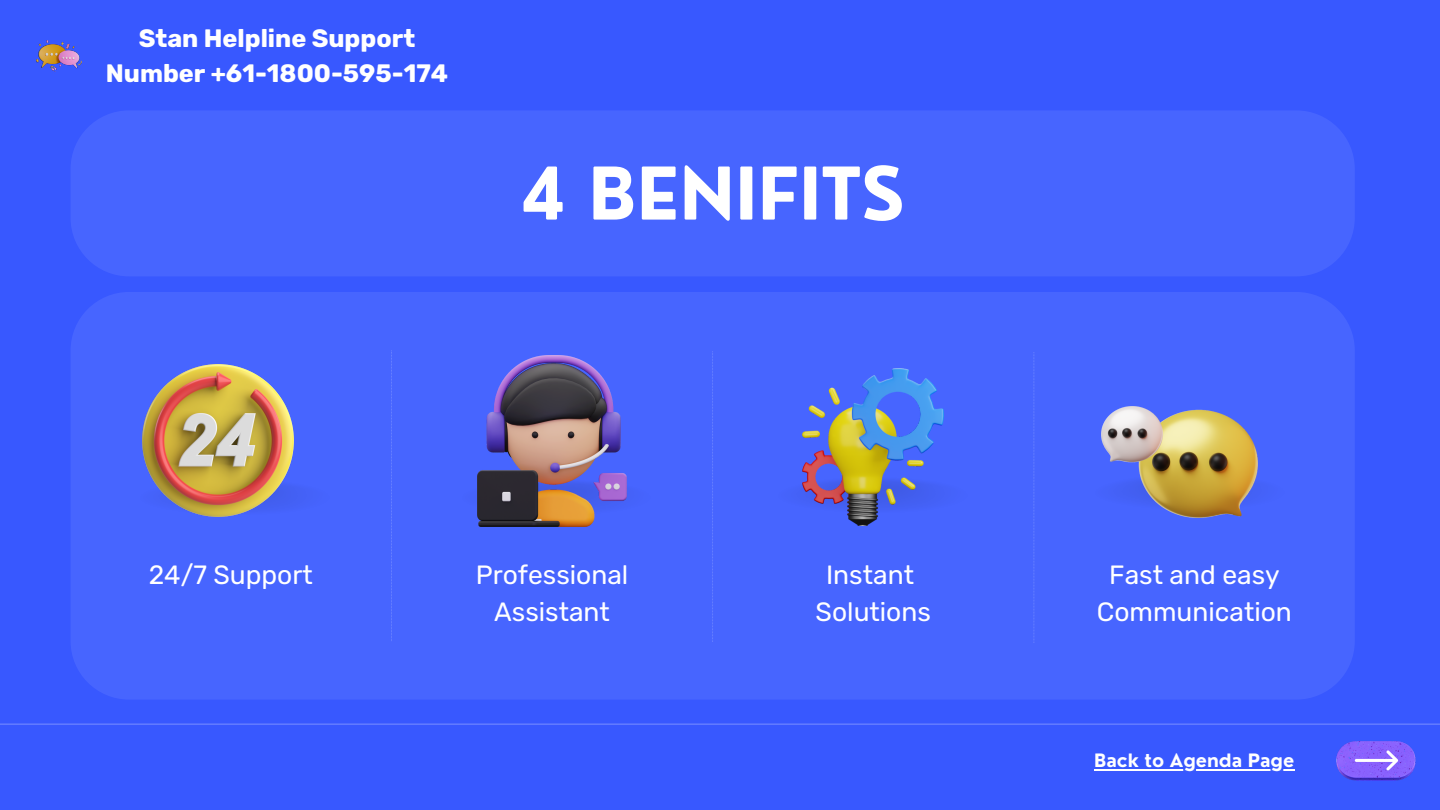
<style>
.page{position:relative;width:1440px;height:810px;background:#3858ff}
.page>*{position:absolute;margin:0;border:0;box-sizing:border-box;transform-origin:0 0}
.t1{font:700 70.8px "Nourd";color:#fff}
.t2{font:26.4px/36.8px "Rubik";color:#fff;text-align:center}
.t3{font:700 25.1px/34.5px "Rubik";color:#fff;text-align:center}
.t4{font:700 18px "Nourd";color:#fff}
</style>
<div class="page">
<div style="left:71px;top:110px;width:1284px;height:166px;background:#4765ff;border-radius:59px"></div>
<div style="left:71px;top:292px;width:1284px;height:408px;background:#4765ff;border-radius:59px"></div>
<svg style="left:391px;top:352px;width:1px;height:289px"></svg>
<svg style="left:712px;top:351px;width:1px;height:291px"></svg>
<svg style="left:1034px;top:531px;width:1px;height:112px"></svg>
<img style="left:1336px;top:741px;width:80px;height:40px">
<svg style="left:1355px;top:750px;width:43px;height:21px"></svg>
<hr style="left:0;top:724px;width:1440px;height:1px;background:#fff">
<img style="left:142px;top:365px;width:152px;height:151px">
<img style="left:477px;top:355px;width:150px;height:171px">
<img style="left:803px;top:368px;width:141px;height:157px">
<img style="left:1102px;top:407px;width:155px;height:110px">
<hr style="left:1094px;top:769px;width:201px;height:1px;background:#fff">
<img style="left:36px;top:41px;width:46px;height:30px">
<p class="t3" style="left:106px;top:22px;width:344px">Stan Helpline Support<br>Number +61-1800-595-174</p>
<p class="t1" style="left:520px;top:149px;width:386px">4 BENIFITS</p>
<p class="t2" style="left:149px;top:557px;width:166px">24/7 Support</p>
<p class="t2" style="left:476px;top:557px;width:154px">Professional</p>
<p class="t2" style="left:494px;top:594px;width:117px">Assistant</p>
<p class="t2" style="left:826px;top:557px;width:89px">Instant</p>
<p class="t2" style="left:816px;top:594px;width:117px">Solutions</p>
<p class="t2" style="left:1097px;top:557px;width:197px">Fast and easy<br>Communication</p>
<p class="t4" style="left:1094px;top:749px;width:202px">Back to Agenda Page</p>
</div>
